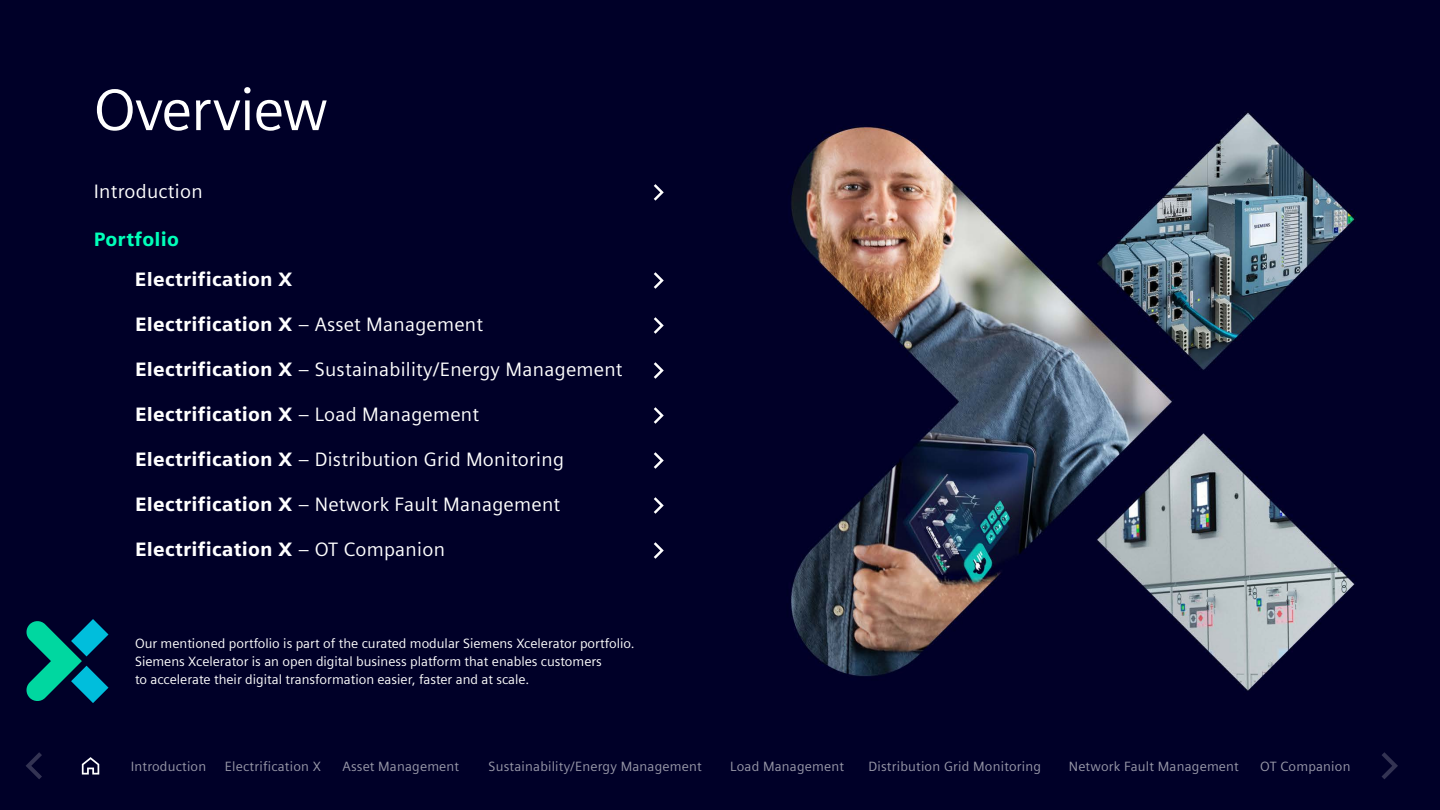
<style>
.page{position:relative;width:1440px;height:810px;background:#000028}
.page>*{position:absolute;margin:0;border:0;box-sizing:border-box;transform-origin:0 0}
.t1{font:58.5px "Siemens Sans Pro Global CS";letter-spacing:-.02em;color:#fff}
.t2{font:19.5px "Siemens Sans Pro Global CS";letter-spacing:.015em;color:#fff}
.t3{font:700 19.5px "Siemens Sans Pro Global CS";letter-spacing:.015em;color:#fff}
.t4{font:700 19.5px "Siemens Sans Pro Global CS";letter-spacing:.015em;color:#00ffb9}
.t5{font:13.5px/18px "Siemens Sans Pro Global CS";color:#fff}
.t6{font:13.5px "Siemens Sans Pro Global CS";letter-spacing:.015em;color:#9999a9}
.s1{font-weight:400}
.s2{font-weight:700}
</style>
<div class="page">
<svg style="left:26px;top:752px;width:16px;height:27px"></svg>
<svg style="left:1382px;top:752px;width:16px;height:27px"></svg>
<svg style="left:82px;top:757px;width:17px;height:18px"></svg>
<img style="left:791px;top:111px;width:565px;height:580px">
<svg style="left:654px;top:184px;width:10px;height:17px"></svg>
<svg style="left:654px;top:272px;width:10px;height:17px"></svg>
<svg style="left:654px;top:317px;width:10px;height:17px"></svg>
<svg style="left:654px;top:362px;width:10px;height:17px"></svg>
<svg style="left:654px;top:407px;width:10px;height:17px"></svg>
<svg style="left:654px;top:452px;width:10px;height:17px"></svg>
<svg style="left:654px;top:497px;width:10px;height:17px"></svg>
<svg style="left:654px;top:542px;width:10px;height:17px"></svg>
<svg style="left:26px;top:619px;width:82px;height:84px"></svg>
<h1 class="t1" style="left:94px;top:76px;width:236px">Overview</h1>
<h2 class="t2" style="left:94px;top:179px;width:110px">Introduction</h2>
<h2 class="t4" style="left:94px;top:228px;width:87px">Portfolio</h2>
<h2 class="t3" style="left:135px;top:268px;width:159px">Electrification X</h2>
<h2 class="t3" style="left:135px;top:313px;width:350px">Electrification X <span class="s1">– Asset Management</span></h2>
<h2 class="t2" style="left:135px;top:358px;width:489px"><span class="s2">Electrification X</span> – Sustainability/Energy Management</h2>
<h2 class="t3" style="left:135px;top:403px;width:346px">Electrification X <span class="s1">– Load Management</span></h2>
<h2 class="t2" style="left:135px;top:448px;width:431px"><span class="s2">Electrification X</span> – Distribution Grid Monitoring</h2>
<h2 class="t2" style="left:135px;top:493px;width:427px"><span class="s2">Electrification X</span> – Network Fault Management</h2>
<h2 class="t3" style="left:135px;top:538px;width:312px">Electrification X <span class="s1">– OT Companion</span></h2>
<p class="t5" style="left:135px;top:634px;width:501px">Our mentioned portfolio is part of the curated modular Siemens Xcelerator portfolio.<br>Siemens Xcelerator is an open digital business platform that enables customers<br>to accelerate their digital transformation easier, faster and at scale.</p>
<p class="t6" style="left:131px;top:758px;width:77px">Introduction</p>
<p class="t6" style="left:225px;top:758px;width:98px">Electrification X</p>
<p class="t6" style="left:343px;top:758px;width:118px">Asset Management</p>
<p class="t6" style="left:489px;top:758px;width:215px">Sustainability/Energy Management</p>
<p class="t6" style="left:730px;top:758px;width:115px">Load Management</p>
<p class="t6" style="left:868px;top:758px;width:174px">Distribution Grid Monitoring</p>
<p class="t6" style="left:1069px;top:758px;width:172px">Network Fault Management</p>
<p class="t6" style="left:1260px;top:758px;width:92px">OT Companion</p>
</div>
